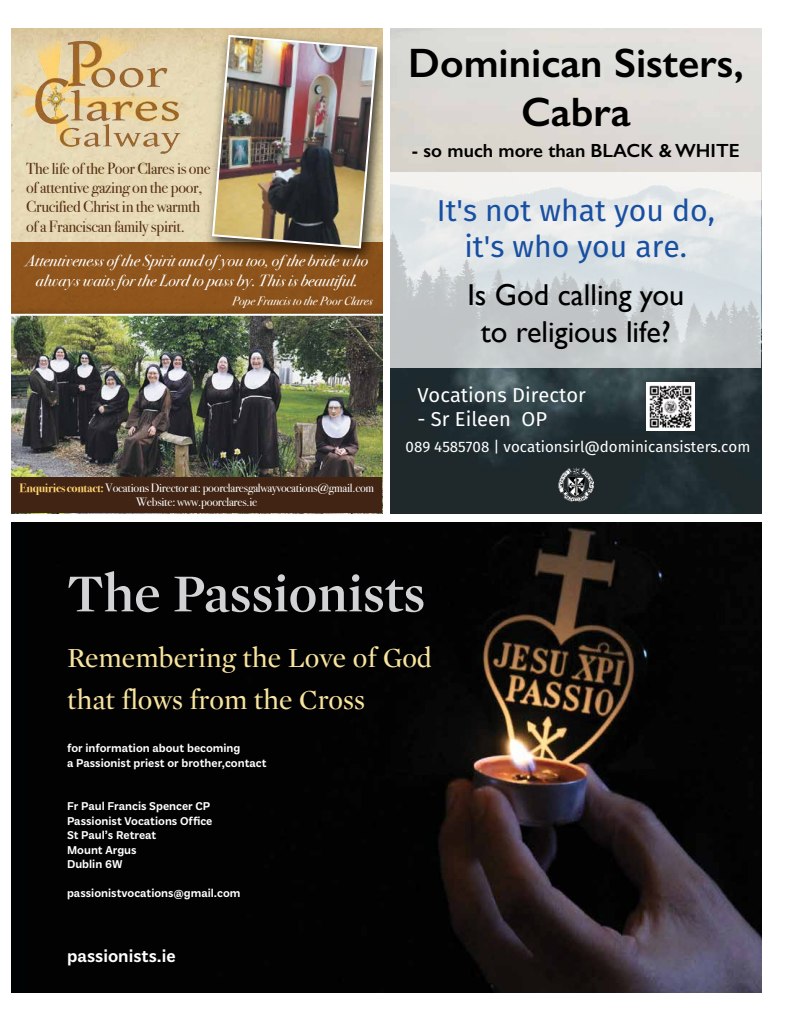
<style>
.page{position:relative;width:808px;height:1021px;background:#fff}
.page>*{position:absolute;margin:0;border:0;box-sizing:border-box;transform-origin:0 0}
.t1{font:600 54.3px "Mercury Display";color:#d1d3d4}
.t2{font:600 41.2px/49.5px "Gill Sans";color:#000;text-align:center}
.t3{font:30.2px/36.2px "Fira Sans";color:#174fa2;text-align:center}
.t4{font:30.2px/36.2px "Gill Sans";color:#000;text-align:center}
.t5{font:28.2px/41.4px "Mercury Display Roman";color:#f8e49e}
.t6{font:20.1px "Fira Sans";color:#fff}
.t7{font:600 19.1px "Gill Sans";color:#000}
.t8{font:500 18.1px "Plan Grotesque";color:#fff}
.t9{font:16.1px/19.3px "Bodoni Svty Two ITCTT";letter-spacing:-.02em;color:#552f11}
.t10{font:italic 16.1px/19.3px "Bodoni Svty Two ITCTT";color:#fff;text-align:center}
.t11{font:15.1px "Fira Sans";color:#fff}
.t12{font:500 12.1px/14.5px "Plan Grotesque";color:#fff}
.t13{font:12.1px/14.5px "Bodoni Svty Two ITCTT";letter-spacing:-.02em;color:#fff;text-align:center}
.t14{font:italic 12.1px "Bodoni Svty Two ITCTT";color:#fff}
.s1{font-weight:700;color:#ffd36e}
</style>
<div class="page">
<div style="left:11px;top:522px;width:750px;height:470px;background:#000304"></div>
<img style="left:246px;top:522px;width:515px;height:470px">
<div style="left:11px;top:28px;width:189px;height:215px;background:#e6d9b6"></div>
<div style="left:11px;top:243px;width:371px;height:77px;background:#8e541c"></div>
<img style="left:11px;top:28px;width:183px;height:170px">
<img style="left:11px;top:308px;width:371px;height:6px">
<img style="left:11px;top:314px;width:371px;height:163px">
<img style="left:200px;top:28px;width:182px;height:239px">
<img style="left:211px;top:34px;width:167px;height:215px">
<div style="left:11px;top:477px;width:371px;height:36px;background:#412413"></div>
<img style="left:391px;top:28px;width:370px;height:485px">
<img style="left:647px;top:383px;width:47px;height:47px">
<svg style="left:391px;top:173px;width:370px;height:195px;background:#d6dbdc"></svg>
<img style="left:558px;top:467px;width:35px;height:35px">
<h3 class="t9" style="left:26px;top:157px;width:186px">The life of the Poor Clares is one of attentive gazing on the poor,<br>Crucified Christ in the warmth of a Franciscan family spirit.</h3>
<h3 class="t10" style="left:25px;top:250px;width:345px">Attentiveness of the Spirit and of you too, of the bride who always waits for the Lord to pass by. This is beautiful.</h3>
<p class="t14" style="left:232px;top:290px;width:142px">Pope Francis to the Poor Clares</p>
<p class="t13" style="left:19px;top:479px;width:356px"><span class="s1">Enquiries contact:</span>Vocations Director at: poorclaresgalwayvocations@gmail.com<br>Website: www.poorclares.ie</p>
<h2 class="t2" style="left:408px;top:37px;width:337px">Dominican Sisters,<br>Cabra</h2>
<h3 class="t7" style="left:412px;top:139px;width:329px">- so much more than BLACK &amp; WHITE</h3>
<h3 class="t3" style="left:437px;top:191px;width:280px">It's not what you do, it's who you are.</h3>
<h3 class="t4" style="left:467px;top:277px;width:218px">Is God calling you to religious life?</h3>
<h3 class="t6" style="left:417px;top:380px;width:170px">Vocations Director</h3>
<h3 class="t6" style="left:417px;top:404px;width:131px">- Sr Eileen OP</h3>
<p class="t11" style="left:405px;top:435px;width:346px">089 4585708 | vocationsirl@dominicansisters.com</p>
<h1 class="t1" style="left:67px;top:562px;width:360px">The Passionists</h1>
<h3 class="t5" style="left:67px;top:637px;width:366px">Remembering the Love of God that flows from the Cross</h3>
<p class="t12" style="left:67px;top:741px;width:201px">for information about becoming<br>a Passionist priest or brother,contact</p>
<p class="t12" style="left:67px;top:799px;width:147px">Fr Paul Francis Spencer CP<br>Passionist Vocations Office<br>St Paul’s Retreat<br>Mount Argus<br>Dublin 6W</p>
<p class="t12" style="left:67px;top:885px;width:175px">passionistvocations@gmail.com</p>
<h3 class="t8" style="left:67px;top:945px;width:110px">passionists.ie</h3>
</div>
